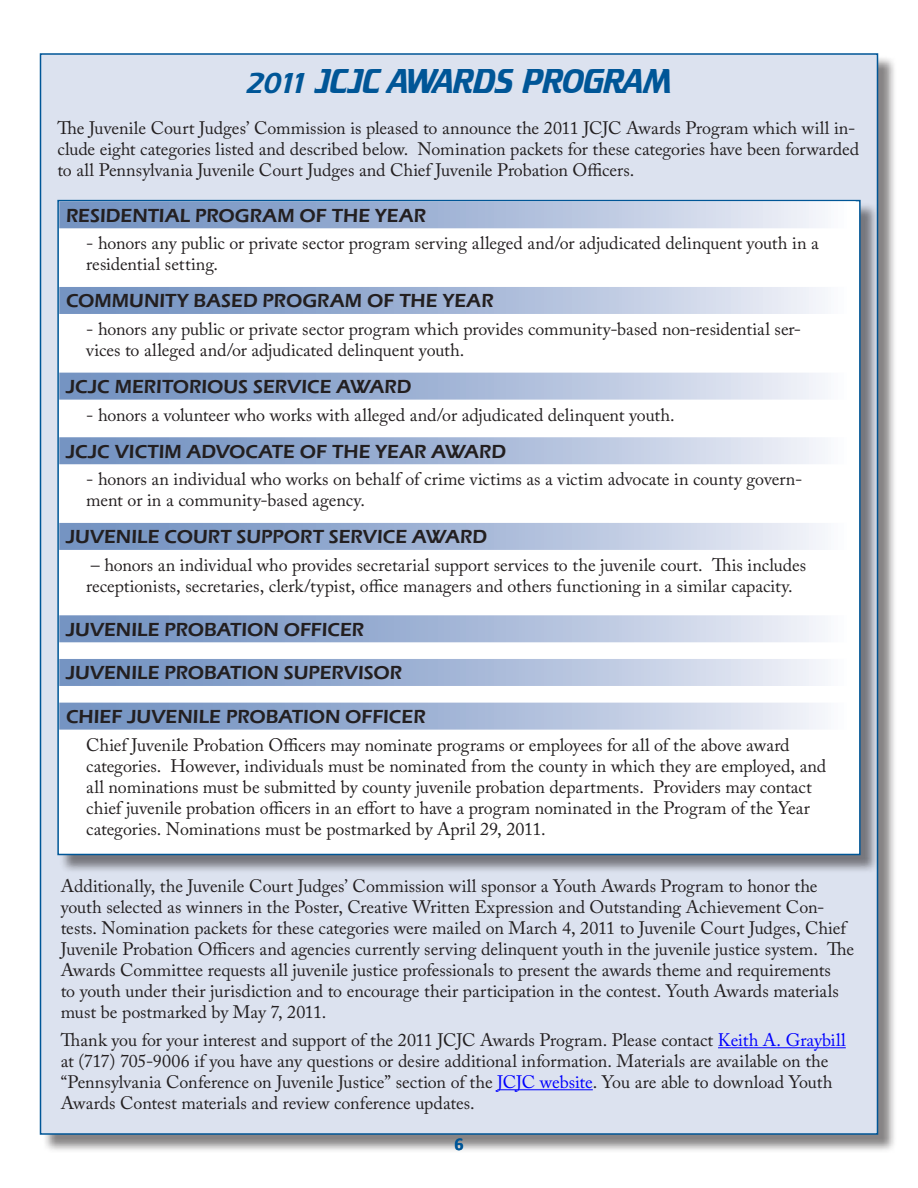
<style>
.page{position:relative;width:918px;height:1188px;background:#fff}
.page>*{position:absolute;margin:0;border:0;box-sizing:border-box;transform-origin:0 0}
.t1{font:30px "Crillee";letter-spacing:-.01em;color:#005697}
.t2{font:600 19.5px "Eras ITC";color:#231f20}
.t3{font:18px/21px "Adobe Caslon Pro";letter-spacing:-.005em;color:#231f20}
.t4{font:700 18px "Calibri";color:#005697}
.s1{color:#00f}
</style>
<div class="page">
<div style="left:42px;top:56px;width:855px;height:1097px;background:#231f20;opacity:.55"></div>
<div style="left:40px;top:53px;width:838px;height:1082px;background:#dce2ef;border:2px solid #005697"></div>
<div style="left:60px;top:202px;width:819px;height:672px;background:#231f20;opacity:.55"></div>
<div style="left:57px;top:200px;width:804px;height:655px;background:#fff;border:2px solid #005697"></div>
<svg style="left:59px;top:201px;width:797px;height:27px;background:#aabbd9"></svg>
<svg style="left:59px;top:287px;width:766px;height:27px;background:#a7b9d8"></svg>
<svg style="left:59px;top:373px;width:766px;height:27px;background:#a8bad8"></svg>
<svg style="left:59px;top:437px;width:766px;height:27px;background:#a7b9d8"></svg>
<svg style="left:59px;top:523px;width:766px;height:27px;background:#a7b9d8"></svg>
<svg style="left:59px;top:615px;width:766px;height:27px;background:#a8bad8"></svg>
<svg style="left:59px;top:659px;width:766px;height:27px;background:#a7b9d8"></svg>
<svg style="left:59px;top:703px;width:766px;height:27px;background:#a8bad8"></svg>
<hr style="left:718px;top:1047px;width:128px;height:1px;background:#00f">
<hr style="left:497px;top:1089px;width:96px;height:1px;background:#00f">
<h1 class="t1" style="left:246px;top:61px;width:427px">2011 JCJC AWARDS PROGRAM</h1>
<p class="t3" style="left:57px;top:118px;width:803px">The Juvenile Court Judges’ Commission is pleased to announce the 2011 JCJC Awards Program which will in&shy;clude eight categories listed and described below. Nomination packets for these categories have been forwarded to all Pennsylvania Juvenile Court Judges and Chief Juvenile Probation Officers.</p>
<p class="t2" style="left:66px;top:204px;width:362px">RESIDENTIAL PROGRAM OF THE YEAR</p>
<p class="t3" style="left:86px;top:233px;width:734px">- honors any public or private sector program serving alleged and/or adjudicated delinquent youth in a residential setting.</p>
<p class="t2" style="left:66px;top:290px;width:429px">COMMUNITY BASED PROGRAM OF THE YEAR</p>
<p class="t3" style="left:86px;top:318px;width:716px">- honors any public or private sector program which provides community-based non-residential ser&shy;vices to alleged and/or adjudicated delinquent youth.</p>
<p class="t2" style="left:66px;top:375px;width:347px">JCJC MERITORIOUS SERVICE AWARD</p>
<p class="t3" style="left:86px;top:404px;width:590px">- honors a volunteer who works with alleged and/or adjudicated delinquent youth.</p>
<p class="t2" style="left:66px;top:440px;width:442px">JCJC VICTIM ADVOCATE OF THE YEAR AWARD</p>
<p class="t3" style="left:86px;top:469px;width:718px">- honors an individual who works on behalf of crime victims as a victim advocate in county govern&shy;ment or in a community-based agency.</p>
<p class="t2" style="left:66px;top:526px;width:423px">JUVENILE COURT SUPPORT SERVICE AWARD</p>
<p class="t3" style="left:86px;top:554px;width:721px">– honors an individual who provides secretarial support services to the juvenile court. This includes receptionists, secretaries, clerk/typist, office managers and others functioning in a similar capacity.</p>
<p class="t2" style="left:66px;top:618px;width:300px">JUVENILE PROBATION OFFICER</p>
<p class="t2" style="left:66px;top:662px;width:338px">JUVENILE PROBATION SUPERVISOR</p>
<p class="t2" style="left:66px;top:705px;width:361px">CHIEF JUVENILE PROBATION OFFICER</p>
<p class="t3" style="left:86px;top:734px;width:742px">Chief Juvenile Probation Officers may nominate programs or employees for all of the above award categories. However, individuals must be nominated from the county in which they are employed, and all nominations must be submitted by county juvenile probation departments. Providers may contact chief juvenile probation officers in an effort to have a program nominated in the Program of the Year categories. Nominations must be postmarked by April 29, 2011.</p>
<p class="t3" style="left:61px;top:876px;width:795px">Additionally, the Juvenile Court Judges’ Commission will sponsor a Youth Awards Program to honor the youth selected as winners in the Poster, Creative Written Expression and Outstanding Achievement Con&shy;tests. Nomination packets for these categories were mailed on March 4, 2011 to Juvenile Court Judges, Chief Juvenile Probation Officers and agencies currently serving delinquent youth in the juvenile justice system. The Awards Committee requests all juvenile justice professionals to present the awards theme and requirements<br>to youth under their jurisdiction and to encourage their participation in the contest. Youth Awards materials must be postmarked by May 7, 2011.</p>
<p class="t3" style="left:61px;top:1029px;width:786px">Thank you for your interest and support of the 2011 JCJC Awards Program. Please contact <span class="s1">Keith A. Graybill </span>at (717) 705-9006 if you have any questions or desire additional information. Materials are available on the “Pennsylvania Conference on Juvenile Justice” section of the <span class="s1">JCJC website</span>. You are able to download Youth Awards Contest materials and review conference updates.</p>
<p class="t4" style="left:454px;top:1132px;width:11px">6</p>
</div>
